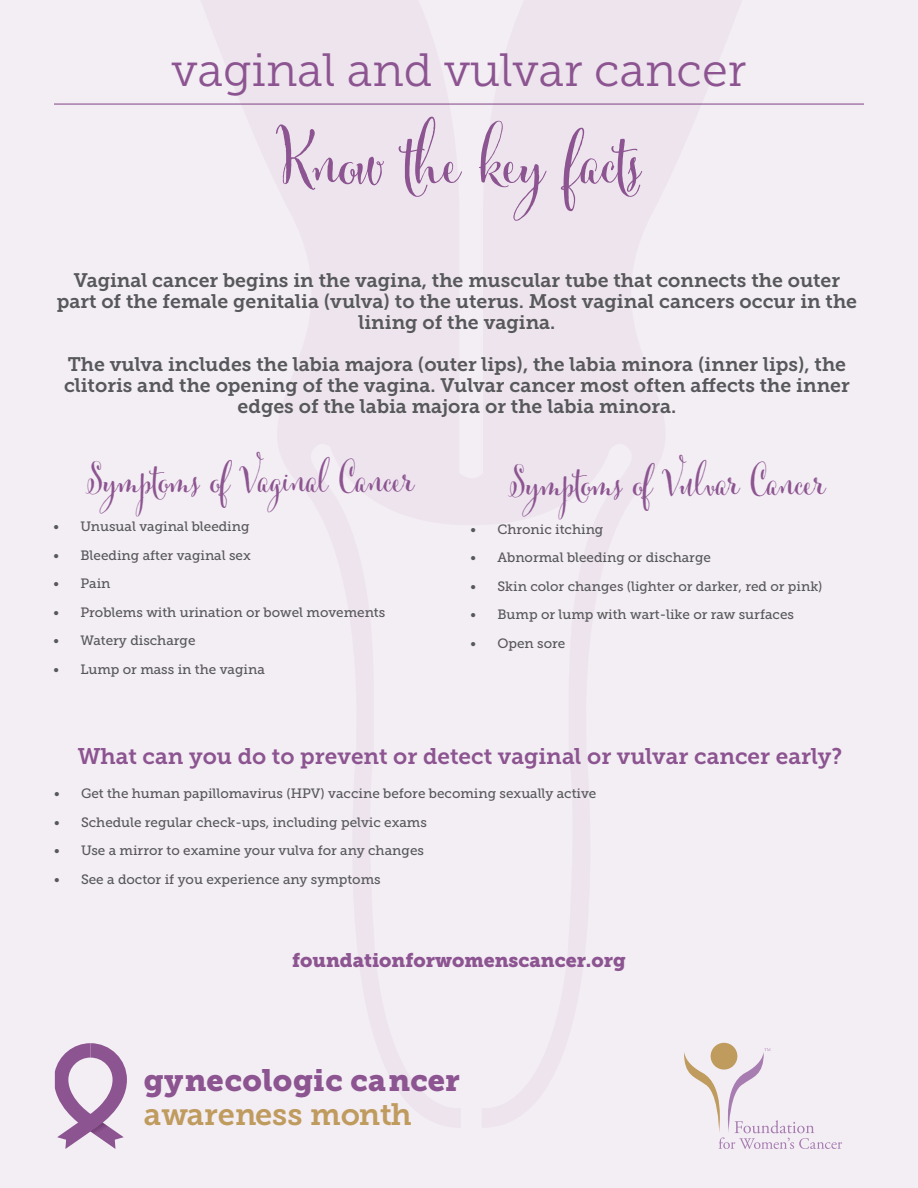
<style>
.page{position:relative;width:918px;height:1188px;background:#f3edf4}
.page>*{position:absolute;margin:0;border:0;box-sizing:border-box;transform-origin:0 0}
.t1{font:700 78px "Cantoni Basic";color:#8c5490}
.t2{font:46.5px "Museo Slab 300";color:#8c5490}
.t3{font:700 45px "Cantoni Basic";color:#8c5490}
.t4{font:30.75px "Museo Slab 900";color:#8c5490}
.t5{font:30.75px "Museo Slab 700";color:#bf9b5e}
.t6{font:22.5px "Museo Slab 700";color:#8c5490}
.t7{font:19.5px/21px "Museo Slab 700";color:#57585a;text-align:center}
.t8{font:19.5px "Museo Slab 900";color:#8c5490}
.t9{font:13.5px "Museo Slab 500";color:#57585a}
</style>
<div class="page">
<svg style="left:55px;top:1043px;width:72px;height:106px"></svg>
<div style="left:711px;top:1043px;width:26px;height:27px;background:#bf9b5e;border-radius:50%"></div>
<svg style="left:684px;top:1048px;width:158px;height:101px"></svg>
<hr style="left:54px;top:104px;width:810px;height:1px;background:#8c5490">
<p class="t2" style="left:172px;top:44px;width:576px">vaginal and vulvar cancer</p>
<p class="t1" style="left:279px;top:111px;width:362px">Know the key facts</p>
<p class="t7" style="left:57px;top:270px;width:802px">Vaginal cancer begins in the vagina, the muscular tube that connects the outer part of the female genitalia (vulva) to the uterus. Most vaginal cancers occur in the lining of the vagina.</p>
<p class="t7" style="left:64px;top:354px;width:787px">The vulva includes the labia majora (outer lips), the labia minora (inner lips), the clitoris and the opening of the vagina. Vulvar cancer most often affects the inner edges of the labia majora or the labia minora.</p>
<p class="t3" style="left:86px;top:450px;width:329px">Symptoms of Vaginal Cancer</p>
<p class="t9" style="left:53px;top:519px;width:198px">• Unusual vaginal bleeding</p>
<p class="t9" style="left:53px;top:548px;width:199px">• Bleeding after vaginal sex</p>
<p class="t9" style="left:53px;top:576px;width:59px">• Pain</p>
<p class="t9" style="left:53px;top:605px;width:333px">• Problems with urination or bowel movements</p>
<p class="t9" style="left:53px;top:633px;width:144px">• Watery discharge</p>
<p class="t9" style="left:53px;top:662px;width:213px">• Lump or mass in the vagina</p>
<p class="t3" style="left:509px;top:453px;width:317px">Symptoms of Vulvar Cancer</p>
<p class="t9" style="left:470px;top:522px;width:134px">• Chronic itching</p>
<p class="t9" style="left:470px;top:550px;width:242px">• Abnormal bleeding or discharge</p>
<p class="t9" style="left:470px;top:579px;width:354px">• Skin color changes (lighter or darker, red or pink)</p>
<p class="t9" style="left:470px;top:607px;width:325px">• Bump or lump with wart-like or raw surfaces</p>
<p class="t9" style="left:470px;top:636px;width:96px">• Open sore</p>
<p class="t6" style="left:78px;top:743px;width:766px">What can you do to prevent or detect vaginal or vulvar cancer early?</p>
<p class="t9" style="left:54px;top:786px;width:544px">• Get the human papillomavirus (HPV) vaccine before becoming sexually active</p>
<p class="t9" style="left:54px;top:814px;width:374px">• Schedule regular check-ups, including pelvic exams</p>
<p class="t9" style="left:54px;top:843px;width:371px">• Use a mirror to examine your vulva for any changes</p>
<p class="t9" style="left:54px;top:871px;width:328px">• See a doctor if you experience any symptoms</p>
<p class="t8" style="left:292px;top:949px;width:335px">foundationforwomenscancer.org</p>
<h3 class="t4" style="left:144px;top:1062px;width:317px">gynecologic cancer</h3>
<h3 class="t5" style="left:144px;top:1097px;width:269px">awareness month</h3>
</div>
